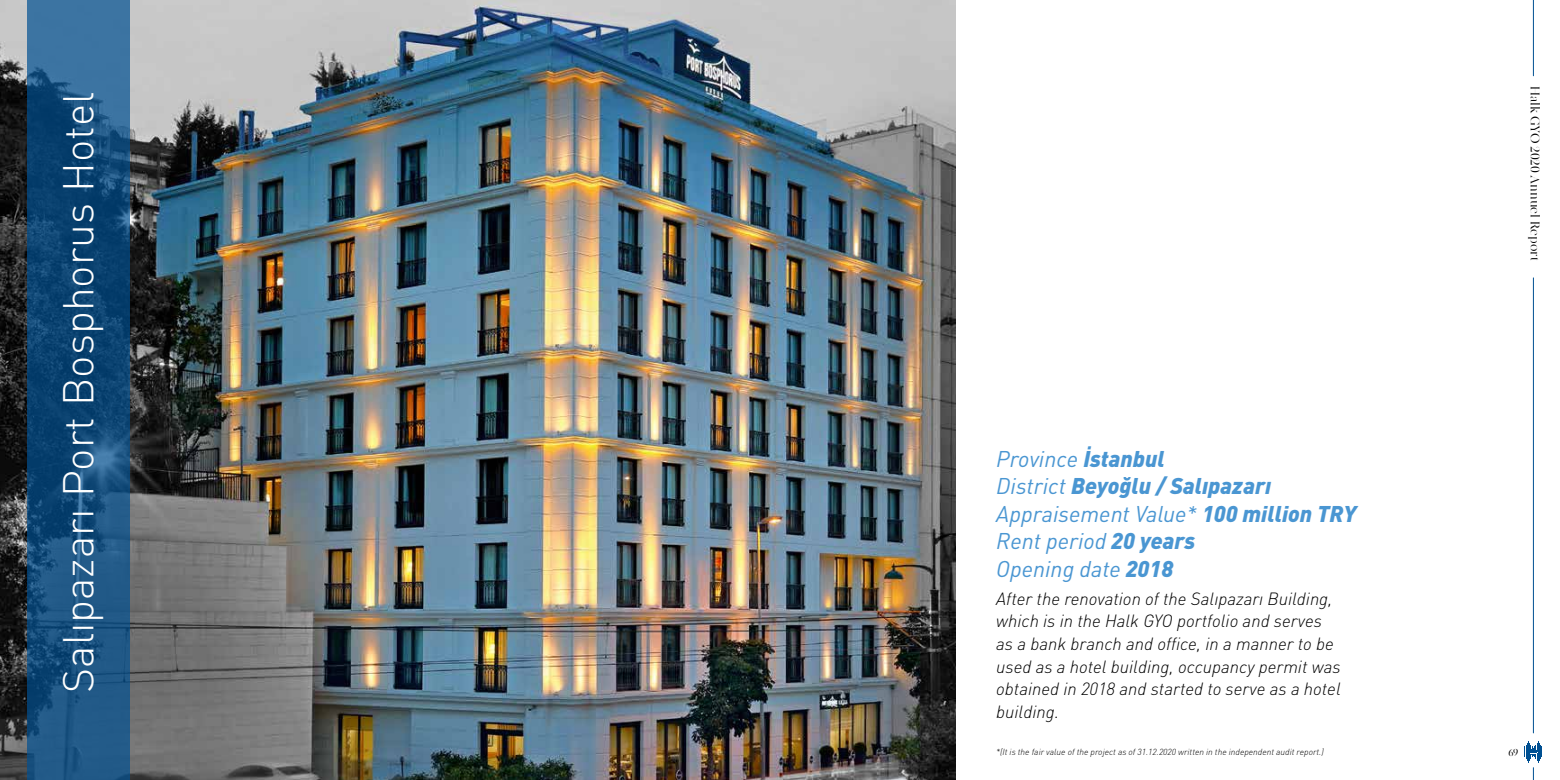
<style>
.page{position:relative;width:1560px;height:780px;background:#fff}
.page>*{position:absolute;margin:0;border:0;box-sizing:border-box;transform-origin:0 0}
.t1{font:300 42.5px "DIN Pro";color:#fff}
.t2{font:italic 22.5px/27.5px "DIN Pro";color:#4a96d2}
.t3{font:italic 300 17.5px/22.5px "DIN Pro";color:#000}
.t4{font:12.5px "MADE Canvas";color:#000}
.t5{font:10px "MADE Canvas";color:#000}
.t6{font:italic 300 8.75px "DIN Pro";color:#000}
.s1{font-weight:900}
</style>
<div class="page">
<hr style="left:1532px;top:278px;width:1px;height:454px;background:#005092">
<svg style="left:1524px;top:741px;width:18px;height:39px"></svg>
<hr style="left:1532px;top:0;width:1px;height:76px;background:#005092">
<img style="left:0;top:0;width:955px;height:780px">
<svg style="left:27px;top:0;width:102px;height:780px;background:#174f7d"></svg>
<h1 class="t1" style="left:49px;top:692px;width:602px;rotate:-90deg">Salıpazarı Port Bosphorus Hotel</h1>
<p class="t2" style="left:996px;top:444px;width:362px">Province <span class="s1">İstanbul<br></span>District <span class="s1">Beyoğlu / Salıpazarı<br></span>Appraisement Value* <span class="s1">100 million TRY<br></span>Rent period <span class="s1">20 years<br></span>Opening date <span class="s1">2018</span></p>
<p class="t3" style="left:996px;top:587px;width:346px">After the renovation of the Salıpazarı Building, which is in the Halk GYO portfolio and serves as a bank branch and office, in a manner to be used as a hotel building, occupancy permit was obtained in 2018 and started to serve as a hotel building.</p>
<p class="t6" style="left:996px;top:746px;width:329px">*(It is the fair value of the project as of 31.12.2020 written in the independent audit report.)</p>
<p class="t4" style="left:1541px;top:86px;width:176px;rotate:90deg">Halk GYO 2020 Annuel Report</p>
<p class="t5" style="left:1508px;top:746px;width:11px">69</p>
</div>
